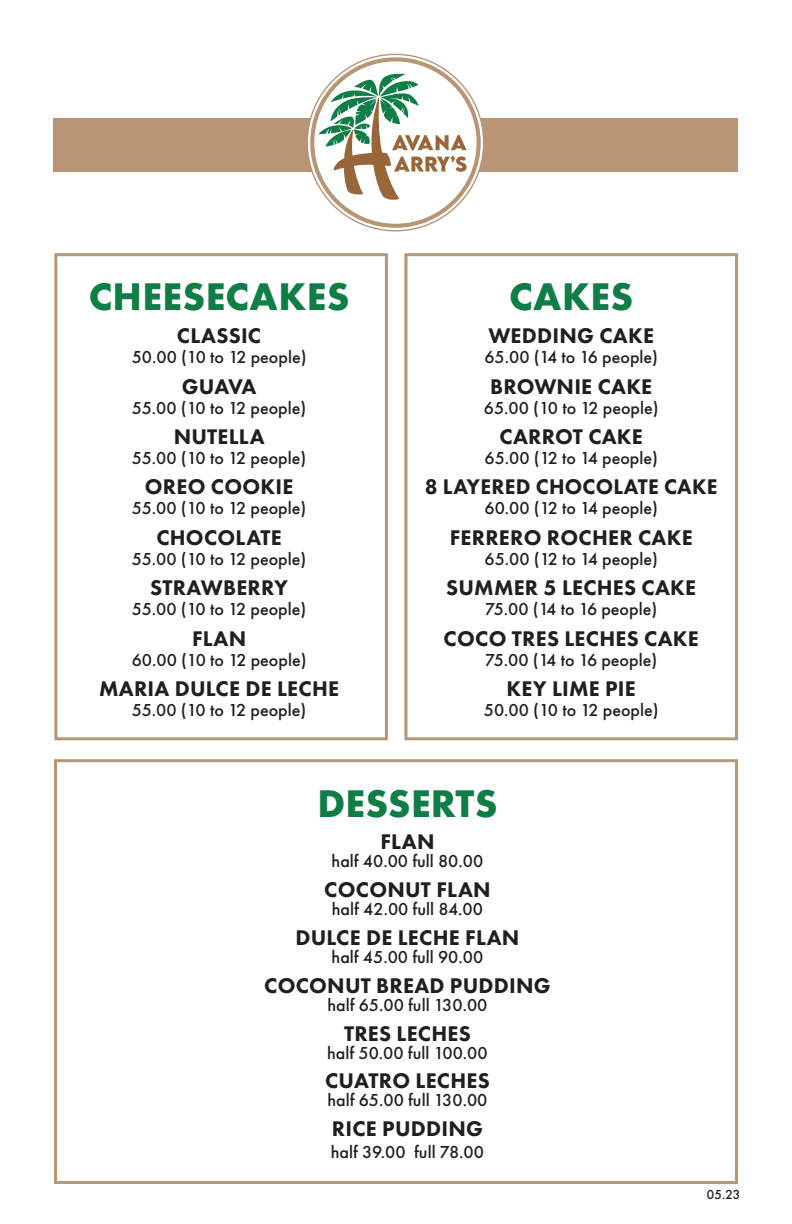
<style>
.page{position:relative;width:792px;height:1224px;background:#fff}
.page>*{position:absolute;margin:0;border:0;box-sizing:border-box;transform-origin:0 0}
.t1{font:700 40px "Futura PT";letter-spacing:.01em;color:#0f7d46}
.t2{font:800 22px "Futura PT";letter-spacing:.01em;color:#221e1f}
.t3{font:500 18px "Futura PT";color:#221e1f}
.t4{font:500 12px "Futura";color:#221e1f}
</style>
<div class="page">
<div style="left:54px;top:759px;width:684px;height:425px;border:3px solid #b99676"></div>
<svg style="left:54px;top:253px;width:684px;height:488px"></svg>
<div style="left:53px;top:118px;width:685px;height:54px;background:#b89575"></div>
<svg style="left:308px;top:54px;width:175px;height:178px"></svg>
<p class="t1" style="left:89px;top:271px;width:262px">CHEESECAKES</p>
<p class="t2" style="left:177px;top:322px;width:86px">CLASSIC</p>
<p class="t3" style="left:132px;top:346px;width:176px">50.00 (10 to 12 people)</p>
<p class="t2" style="left:182px;top:372px;width:76px">GUAVA</p>
<p class="t3" style="left:132px;top:397px;width:176px">55.00 (10 to 12 people)</p>
<p class="t2" style="left:174px;top:423px;width:92px">NUTELLA</p>
<p class="t3" style="left:132px;top:447px;width:176px">55.00 (10 to 12 people)</p>
<p class="t2" style="left:145px;top:473px;width:150px">OREO COOKIE</p>
<p class="t3" style="left:132px;top:498px;width:176px">55.00 (10 to 12 people)</p>
<p class="t2" style="left:156px;top:524px;width:127px">CHOCOLATE</p>
<p class="t3" style="left:132px;top:548px;width:176px">55.00 (10 to 12 people)</p>
<p class="t2" style="left:150px;top:574px;width:140px">STRAWBERRY</p>
<p class="t3" style="left:132px;top:598px;width:176px">55.00 (10 to 12 people)</p>
<p class="t2" style="left:192px;top:625px;width:56px">FLAN</p>
<p class="t3" style="left:132px;top:649px;width:176px">60.00 (10 to 12 people)</p>
<p class="t2" style="left:99px;top:675px;width:241px">MARIA DULCE DE LECHE</p>
<p class="t3" style="left:132px;top:699px;width:176px">55.00 (10 to 12 people)</p>
<p class="t1" style="left:509px;top:271px;width:125px">CAKES</p>
<p class="t2" style="left:488px;top:322px;width:167px">WEDDING CAKE</p>
<p class="t3" style="left:484px;top:346px;width:175px">65.00 (14 to 16 people)</p>
<p class="t2" style="left:490px;top:372px;width:164px">BROWNIE CAKE</p>
<p class="t3" style="left:484px;top:397px;width:176px">65.00 (10 to 12 people)</p>
<p class="t2" style="left:499px;top:423px;width:145px">CARROT CAKE</p>
<p class="t3" style="left:484px;top:447px;width:175px">65.00 (12 to 14 people)</p>
<p class="t2" style="left:425px;top:473px;width:294px">8 LAYERED CHOCOLATE CAKE</p>
<p class="t3" style="left:484px;top:498px;width:175px">60.00 (12 to 14 people)</p>
<p class="t2" style="left:450px;top:524px;width:245px">FERRERO ROCHER CAKE</p>
<p class="t3" style="left:484px;top:548px;width:175px">65.00 (12 to 14 people)</p>
<p class="t2" style="left:446px;top:574px;width:252px">SUMMER 5 LECHES CAKE</p>
<p class="t3" style="left:485px;top:598px;width:174px">75.00 (14 to 16 people)</p>
<p class="t2" style="left:444px;top:625px;width:257px">COCO TRES LECHES CAKE</p>
<p class="t3" style="left:485px;top:649px;width:174px">75.00 (14 to 16 people)</p>
<p class="t2" style="left:507px;top:675px;width:131px">KEY LIME PIE</p>
<p class="t3" style="left:484px;top:699px;width:176px">50.00 (10 to 12 people)</p>
<p class="t1" style="left:317px;top:777px;width:182px">DESSERTS</p>
<p class="t2" style="left:380px;top:828px;width:56px">FLAN</p>
<p class="t3" style="left:332px;top:850px;width:153px">half 40.00 full 80.00</p>
<p class="t2" style="left:324px;top:876px;width:168px">COCONUT FLAN</p>
<p class="t3" style="left:332px;top:898px;width:153px">half 42.00 full 84.00</p>
<p class="t2" style="left:296px;top:924px;width:225px">DULCE DE LECHE FLAN</p>
<p class="t3" style="left:332px;top:946px;width:153px">half 45.00 full 90.00</p>
<p class="t2" style="left:264px;top:972px;width:288px">COCONUT BREAD PUDDING</p>
<p class="t3" style="left:327px;top:994px;width:162px">half 65.00 full 130.00</p>
<p class="t2" style="left:344px;top:1019px;width:128px">TRES LECHES</p>
<p class="t3" style="left:327px;top:1042px;width:162px">half 50.00 full 100.00</p>
<p class="t2" style="left:325px;top:1067px;width:166px">CUATRO LECHES</p>
<p class="t3" style="left:327px;top:1090px;width:162px">half 65.00 full 130.00</p>
<p class="t2" style="left:332px;top:1115px;width:153px">RICE PUDDING</p>
<p class="t3" style="left:331px;top:1141px;width:155px">half 39.00 full 78.00</p>
<p class="t4" style="left:707px;top:1186px;width:35px">05.23</p>
</div>
